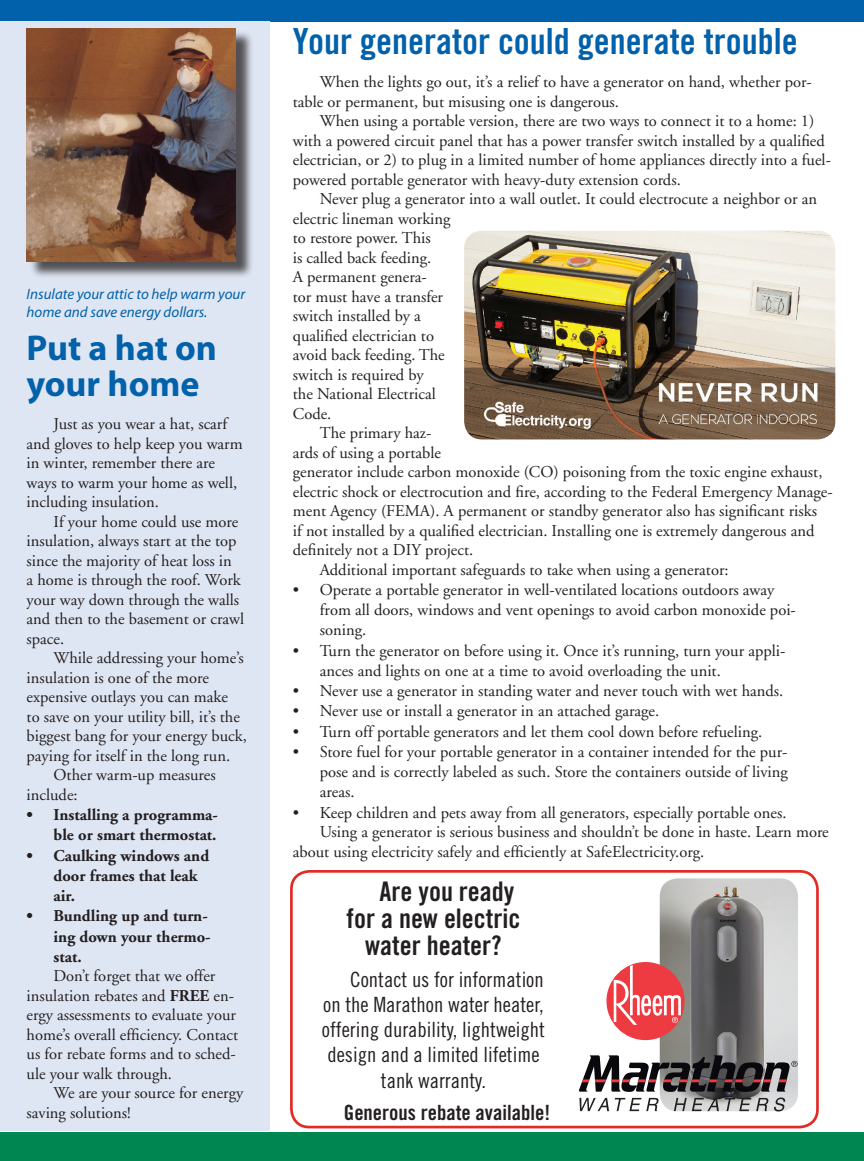
<style>
.page{position:relative;width:864px;height:1161px;background:#fff}
.page>*{position:absolute;margin:0;border:0;box-sizing:border-box;transform-origin:0 0}
.t1{font:36px "Trade Gothic LT Std Bd Cn 20";color:#0161aa}
.t2{font:700 36px/36px "Myriad Pro";color:#0161aa}
.t3{font:27px "Trade Gothic LT Std Bd Cn 20";color:#231f20}
.t4{font:21px "Trade Gothic LT Std Cn 18";color:#231f20}
.t5{font:21px "Trade Gothic LT Std Bd Cn 20";color:#231f20}
.t6{font:16.5px/19.5px "Adobe Garamond";color:#231f20}
.t7{font:700 16.5px/20.2px "Adobe Garamond";color:#231f20}
.t8{font:italic 15px/18px "Myriad Pro";color:#0161aa}
.s1{font-weight:700}
</style>
<div class="page">
<div style="left:0;top:0;width:864px;height:21px;background:#0161aa"></div>
<div style="left:0;top:1132px;width:864px;height:29px;background:#008751"></div>
<div style="left:0;top:21px;width:270px;height:1110px;background:#dfe6f3"></div>
<div style="left:29px;top:30px;width:224px;height:249px;background:#231f20;opacity:.75"></div>
<img style="left:27px;top:28px;width:209px;height:233px">
<img style="left:464px;top:231px;width:371px;height:208px">
<div style="left:290px;top:870px;width:529px;height:258px;border:3px solid #e12c26;border-radius:18px"></div>
<img style="left:660px;top:878px;width:138px;height:233px">
<svg style="left:579px;top:1055px;width:219px;height:37px;background:#686163"></svg>
<svg style="left:579px;top:1098px;width:30px;height:13px"></svg>
<svg style="left:615px;top:1098px;width:44px;height:13px"></svg>
<svg style="left:674px;top:1098px;width:45px;height:13px"></svg>
<svg style="left:725px;top:1098px;width:60px;height:13px"></svg>
<div style="left:606px;top:962px;width:79px;height:78px;background:#ee3a41;border-radius:50%"></div>
<svg style="left:614px;top:965px;width:67px;height:60px"></svg>
<p class="t8" style="left:27px;top:285px;width:220px">Insulate your attic to help warm your home and save energy dollars.</p>
<h1 class="t2" style="left:27px;top:329px;width:192px">Put a hat on your home</h1>
<p class="t6" style="left:27px;top:415px;width:218px;text-indent:27px">Just as you wear a hat, scarf and gloves to help keep you warm in winter, remember there are ways to warm your home as well, including insulation.</p>
<p class="t6" style="left:27px;top:512px;width:219px;text-indent:27px">If your home could use more insulation, always start at the top since the majority of heat loss in<br>a home is through the roof. Work your way down through the walls and then to the basement or crawl space.</p>
<p class="t6" style="left:54px;top:649px;width:192px">While addressing your home’s</p>
<p class="t6" style="left:27px;top:668px;width:184px">insulation is one of the more</p>
<p class="t6" style="left:27px;top:688px;width:203px">expensive outlays you can make</p>
<p class="t6" style="left:27px;top:707px;width:215px">to save on your utility bill, it’s the</p>
<p class="t6" style="left:27px;top:727px;width:222px">biggest bang for your energy buck,</p>
<p class="t6" style="left:27px;top:746px;width:205px">paying for itself in the long run.</p>
<p class="t6" style="left:54px;top:766px;width:164px">Other warm-up measures</p>
<p class="t6" style="left:27px;top:785px;width:53px">include:</p>
<p class="t7" style="left:27px;top:805px;width:193px;text-align:right">• Installing a programma&shy;ble or smart thermostat.</p>
<p class="t7" style="left:54px;top:846px;width:157px;text-indent:-27px">• Caulking windows and door frames that leak air.</p>
<p class="t7" style="left:54px;top:906px;width:159px;text-indent:-27px">• Bundling up and turn&shy;ing down your thermo&shy;stat.</p>
<p class="t6" style="left:27px;top:967px;width:213px;text-indent:27px">Don’t forget that we offer insulation rebates and <span class="s1">FREE</span> en&shy;ergy assessments to evaluate your home’s overall efficiency. Contact us for rebate forms and to sched&shy;ule your walk through.</p>
<p class="t6" style="left:27px;top:1084px;width:218px;text-indent:27px">We are your source for energy saving solutions!</p>
<h1 class="t1" style="left:293px;top:19px;width:506px">Your generator could generate trouble</h1>
<p class="t6" style="left:293px;top:73px;width:521px;text-indent:27px">When the lights go out, it’s a relief to have a generator on hand, whether por&shy;table or permanent, but misusing one is dangerous.</p>
<p class="t6" style="left:293px;top:112px;width:540px;text-indent:27px">When using a portable version, there are two ways to connect it to a home: 1) with a powered circuit panel that has a power transfer switch installed by a qualified electrician, or 2) to plug in a limited number of home appliances directly into a fuel&shy;powered portable generator with heavy-duty extension cords.</p>
<p class="t6" style="left:320px;top:190px;width:499px">Never plug a generator into a wall outlet. It could electrocute a neighbor or an</p>
<p class="t6" style="left:293px;top:209px;width:159px">electric lineman working</p>
<p class="t6" style="left:293px;top:229px;width:139px">to restore power. This</p>
<p class="t6" style="left:293px;top:248px;width:140px">is called back feeding.</p>
<p class="t6" style="left:293px;top:268px;width:135px">A permanent genera-</p>
<p class="t6" style="left:293px;top:287px;width:152px">tor must have a transfer</p>
<p class="t6" style="left:293px;top:307px;width:130px">switch installed by a</p>
<p class="t6" style="left:293px;top:326px;width:143px">qualified electrician to</p>
<p class="t6" style="left:293px;top:346px;width:154px">avoid back feeding. The</p>
<p class="t6" style="left:293px;top:365px;width:132px">switch is required by</p>
<p class="t6" style="left:293px;top:385px;width:144px">the National Electrical</p>
<p class="t6" style="left:293px;top:404px;width:40px">Code.</p>
<p class="t6" style="left:320px;top:424px;width:113px">The primary haz-</p>
<p class="t6" style="left:293px;top:443px;width:150px">ards of using a portable</p>
<p class="t6" style="left:293px;top:463px;width:531px">generator include carbon monoxide (CO) poisoning from the toxic engine exhaust,</p>
<p class="t6" style="left:293px;top:482px;width:541px">electric shock or electrocution and fire, according to the Federal Emergency Manage-</p>
<p class="t6" style="left:293px;top:502px;width:526px">ment Agency (FEMA). A permanent or standby generator also has significant risks</p>
<p class="t6" style="left:293px;top:521px;width:523px">if not installed by a qualified electrician. Installing one is extremely dangerous and</p>
<p class="t6" style="left:293px;top:541px;width:182px">definitely not a DIY project.</p>
<p class="t6" style="left:320px;top:560px;width:410px">Additional important safeguards to take when using a generator:</p>
<p class="t6" style="left:320px;top:580px;width:478px;line-height:20.2px;text-indent:-27px">• Operate a portable generator in well-ventilated locations outdoors away from all doors, windows and vent openings to avoid carbon monoxide poi&shy;soning.</p>
<p class="t6" style="left:320px;top:641px;width:467px;line-height:20.2px;text-indent:-27px">• Turn the generator on before using it. Once it’s running, turn your appli&shy;ances and lights on one at a time to avoid overloading the unit.</p>
<p class="t6" style="left:293px;top:682px;width:492px">• Never use a generator in standing water and never touch with wet hands.</p>
<p class="t6" style="left:293px;top:702px;width:368px">• Never use or install a generator in an attached garage.</p>
<p class="t6" style="left:293px;top:722px;width:471px">• Turn off portable generators and let them cool down before refueling.</p>
<p class="t6" style="left:320px;top:742px;width:469px;line-height:20.2px;text-align:justify;text-indent:-27px">• Store fuel for your portable generator in a container intended for the pur&shy;pose and is correctly labeled as such. Store the containers outside of living areas.</p>
<p class="t6" style="left:293px;top:803px;width:495px">• Keep children and pets away from all generators, especially portable ones.</p>
<p class="t6" style="left:320px;top:823px;width:511px">Using a generator is serious business and shouldn’t be done in haste. Learn more</p>
<p class="t6" style="left:293px;top:842px;width:413px">about using electricity safely and efficiently at SafeElectricity.org.</p>
<h2 class="t3" style="left:380px;top:875px;width:136px">Are you ready</h2>
<h2 class="t3" style="left:347px;top:902px;width:175px">for a new electric</h2>
<h2 class="t3" style="left:365px;top:929px;width:138px">water heater?</h2>
<p class="t4" style="left:350px;top:967px;width:195px">Contact us for information</p>
<p class="t4" style="left:323px;top:992px;width:222px">on the Marathon water heater,</p>
<p class="t4" style="left:322px;top:1017px;width:225px">offering durability, lightweight</p>
<p class="t4" style="left:327px;top:1042px;width:214px">design and a limited lifetime</p>
<p class="t4" style="left:381px;top:1068px;width:107px">tank warranty.</p>
<p class="t5" style="left:344px;top:1099px;width:208px">Generous rebate available!</p>
</div>
